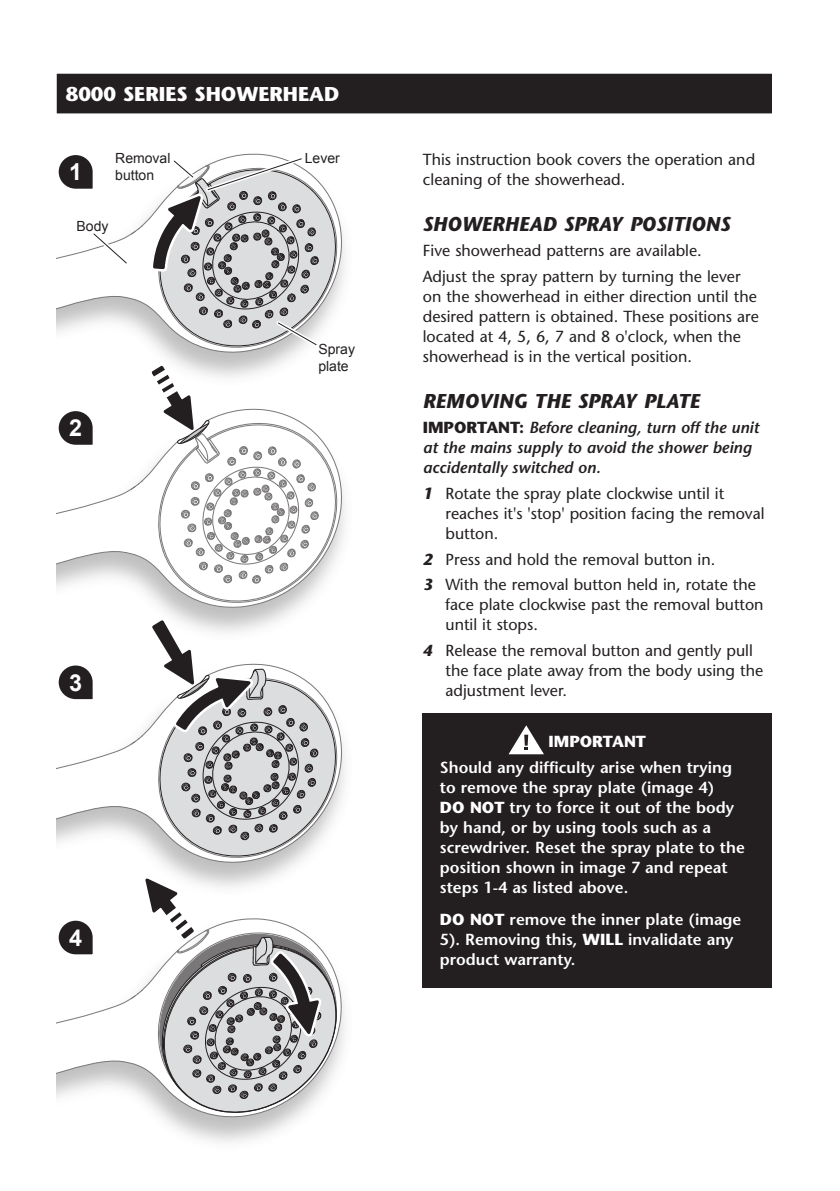
<style>
.page{position:relative;width:840px;height:1191px;background:#fff}
.page>*{position:absolute;margin:0;border:0;box-sizing:border-box;transform-origin:0 0}
.t1{font:700 23.4px "Arial";color:#fff}
.t2{font:italic 700 20px "Stone Sans Std";color:#231f20}
.t3{font:700 20px "Stone Sans Std";color:#fff}
.t4{font:500 16px/20px "Stone Sans Std";color:#231f20}
.t5{font:600 16px/20px "Stone Sans Std";color:#fff}
.t6{font:italic 600 16px/20px "Stone Sans Std";color:#231f20}
.t7{font:700 16px "Stone Sans Std";color:#fff}
.t8{font:14px/16.8px "Arial";color:#231f20}
.s1{font-weight:700;font-style:normal}
.s2{font-weight:700;font-style:italic}
.s3{font-weight:700}
</style>
<div class="page">
<div style="left:57px;top:74px;width:714px;height:39px;background:#231f20"></div>
<svg style="left:56px;top:874px;width:289px;height:249px"></svg>
<div style="left:422px;top:713px;width:349px;height:274px;background:#231f20"></div>
<svg style="left:508px;top:725px;width:36px;height:30px"></svg>
<svg style="left:56px;top:153px;width:289px;height:715px"></svg>
<p class="t3" style="left:66px;top:82px;width:275px">8000 SERIES SHOWERHEAD</p>
<p class="t1" style="left:69px;top:156px;width:15px">1</p>
<p class="t8" style="left:115px;top:150px;width:57px">Removal</p>
<p class="t8" style="left:115px;top:167px;width:40px">button</p>
<p class="t8" style="left:77px;top:218px;width:33px">Body</p>
<p class="t1" style="left:69px;top:412px;width:15px">2</p>
<p class="t1" style="left:69px;top:667px;width:15px">3</p>
<p class="t1" style="left:69px;top:922px;width:15px">4</p>
<p class="t8" style="left:304px;top:150px;width:37px">Lever</p>
<p class="t8" style="left:318px;top:341px;width:38px">Spray plate</p>
<p class="t4" style="left:422px;top:149px;width:334px">This instruction book covers the operation and cleaning of the showerhead.</p>
<p class="t2" style="left:422px;top:212px;width:309px">SHOWERHEAD SPRAY POSITIONS</p>
<p class="t4" style="left:422px;top:241px;width:280px">Five showerhead patterns are available.</p>
<p class="t4" style="left:422px;top:266px;width:337px">Adjust the spray pattern by turning the lever on the showerhead in either direction until the desired pattern is obtained. These positions are located at 4, 5, 6, 7 and 8 o'clock, when the showerhead is in the vertical position.</p>
<p class="t2" style="left:422px;top:389px;width:278px">REMOVING THE SPRAY PLATE</p>
<p class="t6" style="left:422px;top:418px;width:337px"><span class="s1">IMPORTANT:</span> Before cleaning, turn off the unit at the mains supply to avoid the shower being accidentally switched on.</p>
<p class="t4" style="left:445px;top:483px;width:320px;text-indent:-23px"><span class="s2">1</span> Rotate the spray plate clockwise until it reaches it's 'stop' position facing the removal button.</p>
<p class="t4" style="left:422px;top:549px;width:294px"><span class="s2">2</span> Press and hold the removal button in.</p>
<p class="t4" style="left:445px;top:575px;width:319px;text-indent:-23px"><span class="s2">3</span> With the removal button held in, rotate the face plate clockwise past the removal button until it stops.</p>
<p class="t4" style="left:445px;top:640px;width:319px;text-indent:-23px"><span class="s2">4</span> Release the removal button and gently pull the face plate away from the body using the adjustment lever.</p>
<p class="t7" style="left:548px;top:732px;width:99px">IMPORTANT</p>
<p class="t5" style="left:439px;top:757px;width:306px">Should any difficulty arise when trying to remove the spray plate (image 4)<br><span class="s3">DO NOT</span> try to force it out of the body by hand, or by using tools such as a screwdriver. Reset the spray plate to the position shown in image 7 and repeat steps 1-4 as listed above.</p>
<p class="t5" style="left:439px;top:909px;width:303px"><span class="s3">DO NOT</span> remove the inner plate (image<br>5). Removing this, <span class="s3">WILL</span> invalidate any product warranty.</p>
</div>
